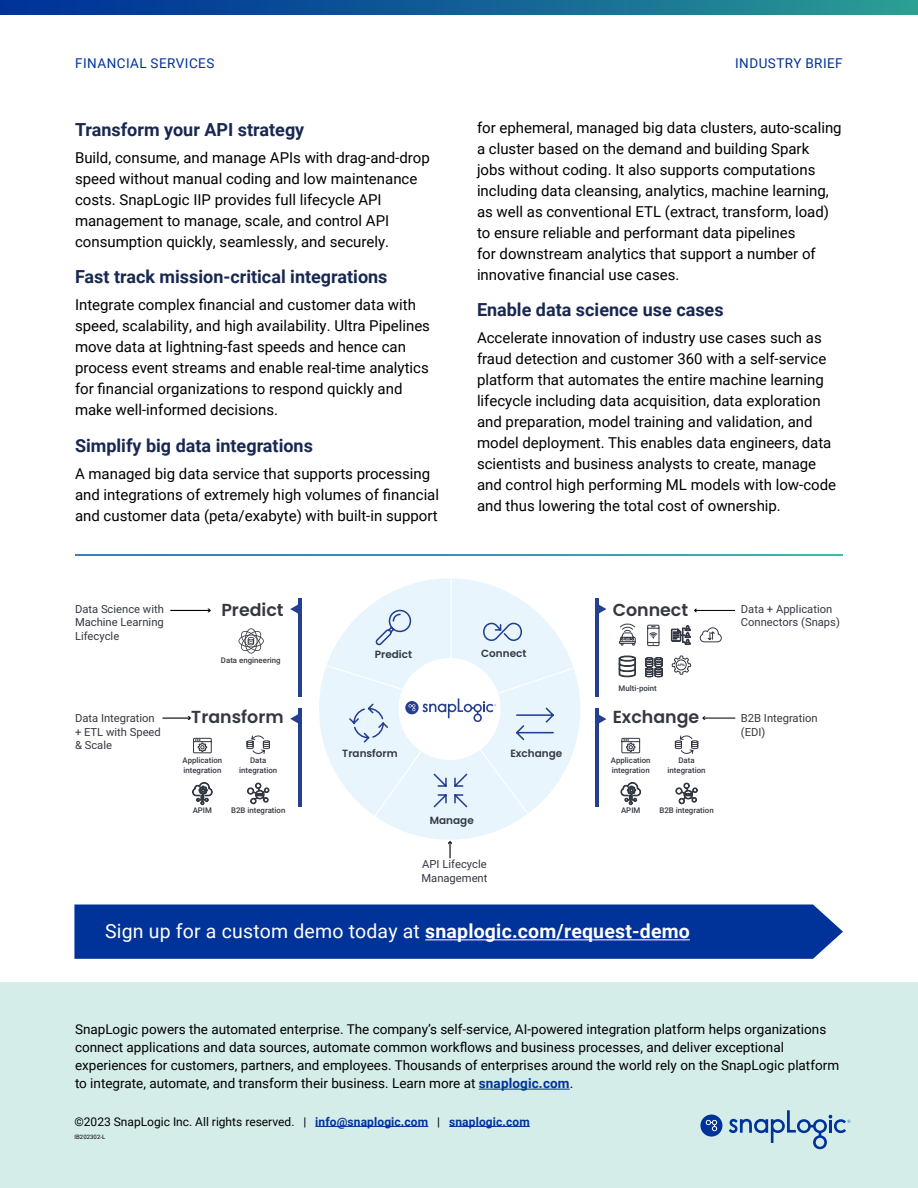
<style>
.page{position:relative;width:918px;height:1188px;background:#fff}
.page>*{position:absolute;margin:0;border:0;box-sizing:border-box;transform-origin:0 0}
.t1{font:19.5px "Roboto";letter-spacing:.01em;color:#fff}
.t2{font:700 18px "Roboto";color:#182852}
.t3{font:600 17.4px "Poppins";color:#343841}
.t4{font:15px/21px "Roboto";color:#000}
.t5{font:13.5px/18px "Roboto";color:#000}
.t6{font:13.5px "Roboto";letter-spacing:.035em;color:#039}
.t7{font:12px "Roboto";color:#000}
.t8{font:11.25px/13.5px "Roboto";color:#343841}
.t9{font:600 10.5px "Poppins";color:#343841}
.t10{font:500 7.8px/9.4px "Roboto";color:#343841}
.t11{font:6px "Roboto";letter-spacing:.01em;color:#000}
.t12{font:900 3.45px "Acherus Grotesque";color:#343941}
.s1{font-weight:700}
.s2{font-weight:700;color:#039}
</style>
<div class="page">
<svg style="left:0;top:0;width:918px;height:15px;background:#126296"></svg>
<div style="left:0;top:982px;width:918px;height:206px;background:#d5ede9"></div>
<hr style="left:315px;top:1126px;width:113px;height:1px;background:#039">
<hr style="left:449px;top:1126px;width:81px;height:1px;background:#039">
<hr style="left:479px;top:1089px;width:91px;height:1px;background:#039">
<svg style="left:729px;top:1110px;width:121px;height:39px"></svg>
<div style="left:700px;top:1115px;width:22px;height:22px;background:#039;border-radius:50%"></div>
<svg style="left:706px;top:1120px;width:11px;height:11px"></svg>
<div style="left:74px;top:904px;width:769px;height:55px;background:#039"></div>
<hr style="left:425px;top:939px;width:265px;height:1px;background:#fff">
<div style="left:319px;top:578px;width:261px;height:262px;background:#e8f5fd;border-radius:50%"></div>
<hr style="left:595px;top:599px;width:4px;height:98px;background:#243e90">
<svg style="left:599px;top:604px;width:7px;height:10px"></svg>
<hr style="left:298px;top:599px;width:4px;height:98px;background:#243e90">
<svg style="left:290px;top:604px;width:8px;height:10px"></svg>
<hr style="left:595px;top:709px;width:4px;height:98px;background:#243e90">
<svg style="left:599px;top:714px;width:7px;height:10px"></svg>
<hr style="left:298px;top:708px;width:4px;height:99px;background:#243e90">
<svg style="left:290px;top:714px;width:8px;height:10px"></svg>
<svg style="left:238px;top:628px;width:26px;height:26px"></svg>
<svg style="left:672px;top:655px;width:19px;height:20px"></svg>
<svg style="left:645px;top:657px;width:18px;height:20px"></svg>
<svg style="left:619px;top:656px;width:17px;height:21px"></svg>
<svg style="left:700px;top:627px;width:22px;height:16px"></svg>
<svg style="left:671px;top:626px;width:20px;height:19px"></svg>
<svg style="left:619px;top:623px;width:17px;height:23px"></svg>
<svg style="left:647px;top:625px;width:13px;height:21px"></svg>
<svg style="left:192px;top:782px;width:20px;height:23px"></svg>
<svg style="left:193px;top:738px;width:19px;height:16px"></svg>
<svg style="left:247px;top:783px;width:22px;height:21px"></svg>
<svg style="left:246px;top:735px;width:24px;height:19px"></svg>
<svg style="left:621px;top:782px;width:20px;height:23px"></svg>
<svg style="left:621px;top:738px;width:19px;height:16px"></svg>
<svg style="left:676px;top:783px;width:22px;height:21px"></svg>
<svg style="left:675px;top:735px;width:24px;height:19px"></svg>
<svg style="left:348px;top:609px;width:207px;height:200px"></svg>
<svg style="left:448px;top:841px;width:4px;height:17px"></svg>
<hr style="left:170px;top:610px;width:40px;height:1px;background:#000">
<svg style="left:162px;top:716px;width:29px;height:4px"></svg>
<hr style="left:695px;top:610px;width:40px;height:1px;background:#000">
<hr style="left:703px;top:718px;width:32px;height:1px;background:#000">
<p class="t6" style="left:75px;top:54px;width:141px">FINANCIAL SERVICES</p>
<p class="t6" style="left:735px;top:54px;width:109px">INDUSTRY BRIEF</p>
<p class="t2" style="left:75px;top:117px;width:231px">Transform your API strategy</p>
<p class="t4" style="left:75px;top:146px;width:356px">Build, consume, and manage APIs with drag-and-drop speed without manual coding and low maintenance costs. SnapLogic IIP provides full lifecycle API management to manage, scale, and control API consumption quickly, seamlessly, and securely.</p>
<p class="t2" style="left:75px;top:264px;width:314px">Fast track mission-critical integrations</p>
<p class="t4" style="left:75px;top:294px;width:357px">Integrate complex financial and customer data with speed, scalability, and high availability. Ultra Pipelines move data at lightning-fast speeds and hence can process event streams and enable real-time analytics for financial organizations to respond quickly and make well-informed decisions.</p>
<p class="t2" style="left:75px;top:433px;width:239px">Simplify big data integrations</p>
<p class="t4" style="left:75px;top:463px;width:366px">A managed big data service that supports processing and integrations of extremely high volumes of financial and customer data (peta/exabyte) with built-in support</p>
<p class="t8" style="left:75px;top:603px;width:90px">Data Science with</p>
<p class="t3" style="left:221px;top:602px;width:64px">Predict</p>
<p class="t8" style="left:75px;top:616px;width:90px">Machine Learning<br>Lifecycle</p>
<p class="t4" style="left:477px;top:116px;width:366px">for ephemeral, managed big data clusters, auto-scaling a cluster based on the demand and building Spark<br>jobs without coding. It also supports computations including data cleansing, analytics, machine learning, as well as conventional ETL (extract, transform, load) to ensure reliable and performant data pipelines<br>for downstream analytics that support a number of innovative financial use cases.</p>
<p class="t2" style="left:477px;top:297px;width:248px">Enable data science use cases</p>
<p class="t4" style="left:477px;top:327px;width:361px">Accelerate innovation of industry use cases such as fraud detection and customer 360 with a self-service platform that automates the entire machine learning lifecycle including data acquisition, data exploration and preparation, model training and validation, and model deployment. This enables data engineers, data scientists and business analysts to create, manage and control high performing ML models with low-code and thus lowering the total cost of ownership.</p>
<p class="t3" style="left:613px;top:602px;width:77px">Connect</p>
<p class="t8" style="left:741px;top:603px;width:101px">Data + Application<br>Connectors (Snaps)</p>
<p class="t8" style="left:75px;top:713px;width:87px">Data Integration + ETL with Speed &amp; Scale</p>
<p class="t10" style="left:221px;top:656px;width:61px">Data engineering</p>
<p class="t3" style="left:191px;top:710px;width:94px">Transform</p>
<p class="t10" style="left:182px;top:756px;width:41px">Application integration</p>
<p class="t10" style="left:193px;top:806px;width:21px">APIM</p>
<p class="t10" style="left:239px;top:756px;width:39px;text-align:center">Data integration</p>
<p class="t10" style="left:231px;top:806px;width:56px">B2B integration</p>
<p class="t9" style="left:375px;top:649px;width:39px">Predict</p>
<p class="t9" style="left:481px;top:649px;width:47px">Connect</p>
<p class="t9" style="left:342px;top:748px;width:57px">Transform</p>
<p class="t9" style="left:430px;top:815px;width:46px">Manage</p>
<p class="t8" style="left:421px;top:858px;width:68px">API Lifecycle<br>Management</p>
<p class="t9" style="left:510px;top:748px;width:53px">Exchange</p>
<p class="t10" style="left:619px;top:684px;width:40px">Multi-point</p>
<p class="t12" style="left:677px;top:662px;width:9px">APIs</p>
<p class="t3" style="left:613px;top:710px;width:88px">Exchange</p>
<p class="t10" style="left:611px;top:756px;width:41px">Application integration</p>
<p class="t10" style="left:621px;top:806px;width:21px">APIM</p>
<p class="t10" style="left:668px;top:756px;width:39px;text-align:center">Data integration</p>
<p class="t10" style="left:659px;top:806px;width:56px">B2B integration</p>
<h1 class="t1" style="left:105px;top:918px;width:586px">Sign up for a custom demo today at <span class="s1">snaplogic.com/request-demo</span></h1>
<p class="t8" style="left:741px;top:713px;width:78px">B2B Integration (EDI)</p>
<p class="t5" style="left:75px;top:1020px;width:766px">SnapLogic powers the automated enterprise. The company’s self-service, AI-powered integration platform helps organizations connect applications and data sources, automate common workflows and business processes, and deliver exceptional experiences for customers, partners, and employees. Thousands of enterprises around the world rely on the SnapLogic platform to integrate, automate, and transform their business. Learn more at <span class="s2">snaplogic.com</span>.</p>
<p class="t7" style="left:74px;top:1113px;width:457px">©2023 SnapLogic Inc. All rights reserved. | <span class="s2">info@snaplogic.com</span> | <span class="s2">snaplogic.com</span></p>
<p class="t11" style="left:74px;top:1132px;width:33px">IB202302-L</p>
</div>
